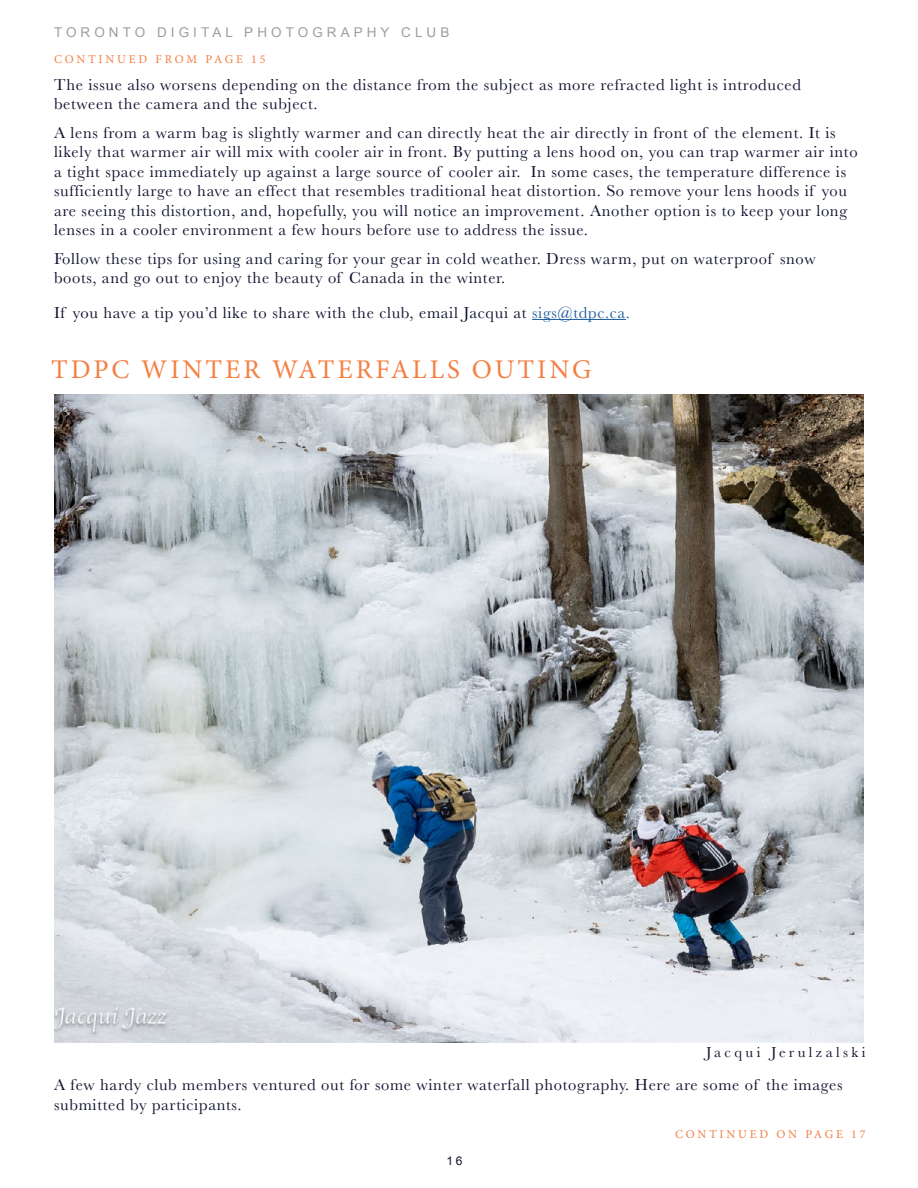
<style>
.page{position:relative;width:918px;height:1188px;background:#fff}
.page>*{position:absolute;margin:0;border:0;box-sizing:border-box;transform-origin:0 0}
.t1{font:27px "Minion Pro";letter-spacing:.11em;color:#f57f43}
.t2{font:16.5px/19.5px "Baskerville";letter-spacing:.04em;color:#0f122e}
.t3{font:15px "Baskerville";letter-spacing:.225em;color:#0f122e}
.t4{font:13.5px "Arial";letter-spacing:.3em;color:#9aa09e}
.t5{font:12px "Minion Pro";letter-spacing:.235em;color:#f47e43}
.t6{font:12px "Arial";color:#0f122e}
.s1{color:#215e9e}
.s2{color:#2f6473}
</style>
<div class="page">
<hr style="left:532px;top:319px;width:94px;height:1px;background:#215e9e">
<img style="left:54px;top:394px;width:810px;height:648px">
<p class="t4" style="left:54px;top:24px;width:397px">TORONTO DIGITAL PHOTOGRAPHY CLUB</p>
<p class="t5" style="left:54px;top:51px;width:213px">CONTINUED FROM PAGE 15</p>
<p class="t2" style="left:54px;top:75px;width:748px">The issue also worsens depending on the distance from the subject as more refracted light is introduced between the camera and the subject.</p>
<p class="t2" style="left:54px;top:123px;width:805px">A lens from a warm bag is slightly warmer and can directly heat the air directly in front of the element. It is likely that warmer air will mix with cooler air in front. By putting a lens hood on, you can trap warmer air into a tight space immediately up against a large source of cooler air. In some cases, the temperature difference is sufficiently large to have an effect that resembles traditional heat distortion. So remove your lens hoods if you are seeing this distortion, and, hopefully, you will notice an improvement. Another option is to keep your long lenses in a cooler environment a few hours before use to address the issue.</p>
<p class="t2" style="left:54px;top:249px;width:763px">Follow these tips for using and caring for your gear in cold weather. Dress warm, put on waterproof snow boots, and go out to enjoy the beauty of Canada in the winter.</p>
<p class="t2" style="left:54px;top:303px;width:578px">If you have a tip you’d like to share with the club, email Jacqui at <span class="s1">sigs@tdpc.ca</span><span class="s2">.</span></p>
<h1 class="t1" style="left:51px;top:351px;width:542px">TDPC WINTER WATERFALLS OUTING</h1>
<p class="t3" style="left:706px;top:1043px;width:161px">Jacqui Jerulzalski</p>
<p class="t2" style="left:54px;top:1075px;width:790px">A few hardy club members ventured out for some winter waterfall photography. Here are some of the images submitted by participants.</p>
<p class="t5" style="left:675px;top:1126px;width:192px">CONTINUED ON PAGE 17</p>
<p class="t6" style="left:447px;top:1153px;width:18px">16</p>
</div>
